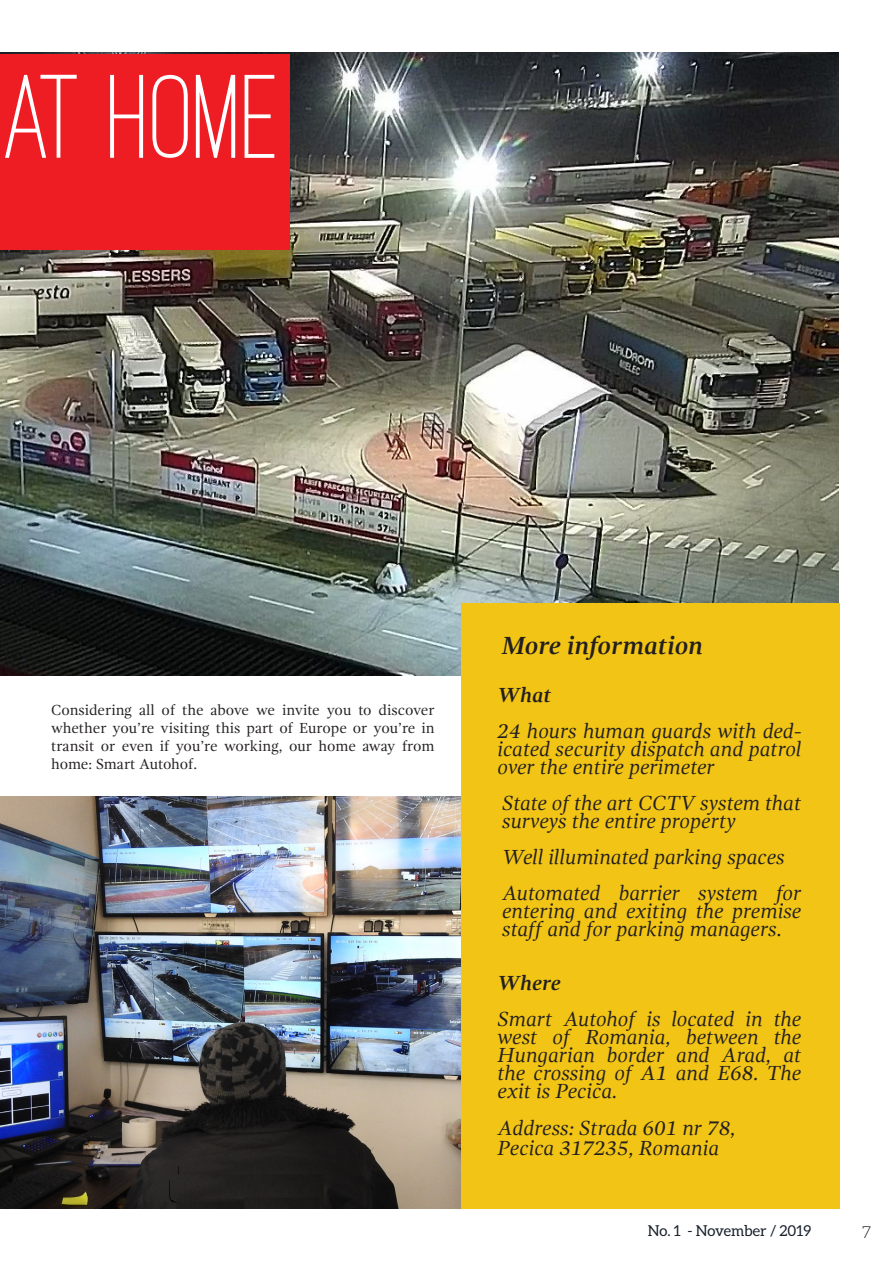
<style>
.page{position:relative;width:893px;height:1263px;background:#fff}
.page>*{position:absolute;margin:0;border:0;box-sizing:border-box;transform-origin:0 0}
.t1{font:500 123px "Ostrich Sans";color:#fff}
.TEXT_TITLE{font:italic 700 25.5px "Gandhi Serif";color:#231f20}
.TEXT_TITLE-2{font:italic 21px/18px "Gandhi Serif";color:#231f20;text-align:justify}
.lijst{font:italic 21px/18px "Gandhi Serif";color:#231f20}
.TEXT_TITLE-3{font:italic 700 21px "Gandhi Serif";color:#231f20}
.t2{font:300 16.5px "Aleo";color:#231f20}
.TEXT_TITLE-4{font:15px/18px "Gandhi Serif";letter-spacing:-.005em;color:#231f20;text-align:justify}
.t3{font:15px "Aleo";color:#17202b}
</style>
<div class="page">
<img style="left:0;top:52px;width:839px;height:623px">
<div style="left:0;top:54px;width:289px;height:195px;background:#ee1d23"></div>
<img style="left:0;top:796px;width:462px;height:412px">
<div style="left:462px;top:603px;width:378px;height:606px;background:#f1c415"></div>
<h1 class="t1" style="left:4px;top:58px;width:278px">AT HOME</h1>
<p class="TEXT_TITLE-4" style="left:51px;top:701px;width:385px">Considering all of the above we invite you to discover whether you’re visiting this part of Europe or you’re in transit or even if you’re working, our home away from home: Smart Autohof.</p>
<p class="TEXT_TITLE" style="left:502px;top:630px;width:203px">More information</p>
<p class="TEXT_TITLE-3" style="left:498px;top:682px;width:55px">What</p>
<p class="TEXT_TITLE-2" style="left:498px;top:722px;width:305px">24 hours human guards with ded&shy;icated security dispatch and patrol over the entire perimeter</p>
<p class="lijst" style="left:502px;top:794px;width:301px">State of the art CCTV system that surveys the entire property</p>
<p class="lijst" style="left:502px;top:848px;width:284px">Well illuminated parking spaces</p>
<p class="lijst" style="left:502px;top:884px;width:301px;text-align:justify">Automated barrier system for entering and exiting the premise staff and for parking managers.</p>
<p class="TEXT_TITLE-3" style="left:498px;top:970px;width:65px">Where</p>
<p class="TEXT_TITLE-2" style="left:498px;top:1010px;width:305px">Smart Autohof is located in the west of Romania, between the Hungarian border and Arad, at the crossing of A1 and E68. The exit is Pecica.</p>
<p class="TEXT_TITLE-2" style="left:498px;top:1119px;width:239px">Address: Strada 601 nr 78,</p>
<p class="TEXT_TITLE-2" style="left:498px;top:1139px;width:223px">Pecica 317235, Romania</p>
<p class="t3" style="left:648px;top:1222px;width:165px">No. 1 - November / 2019</p>
<p class="t2" style="left:862px;top:1223px;width:11px">7</p>
</div>
